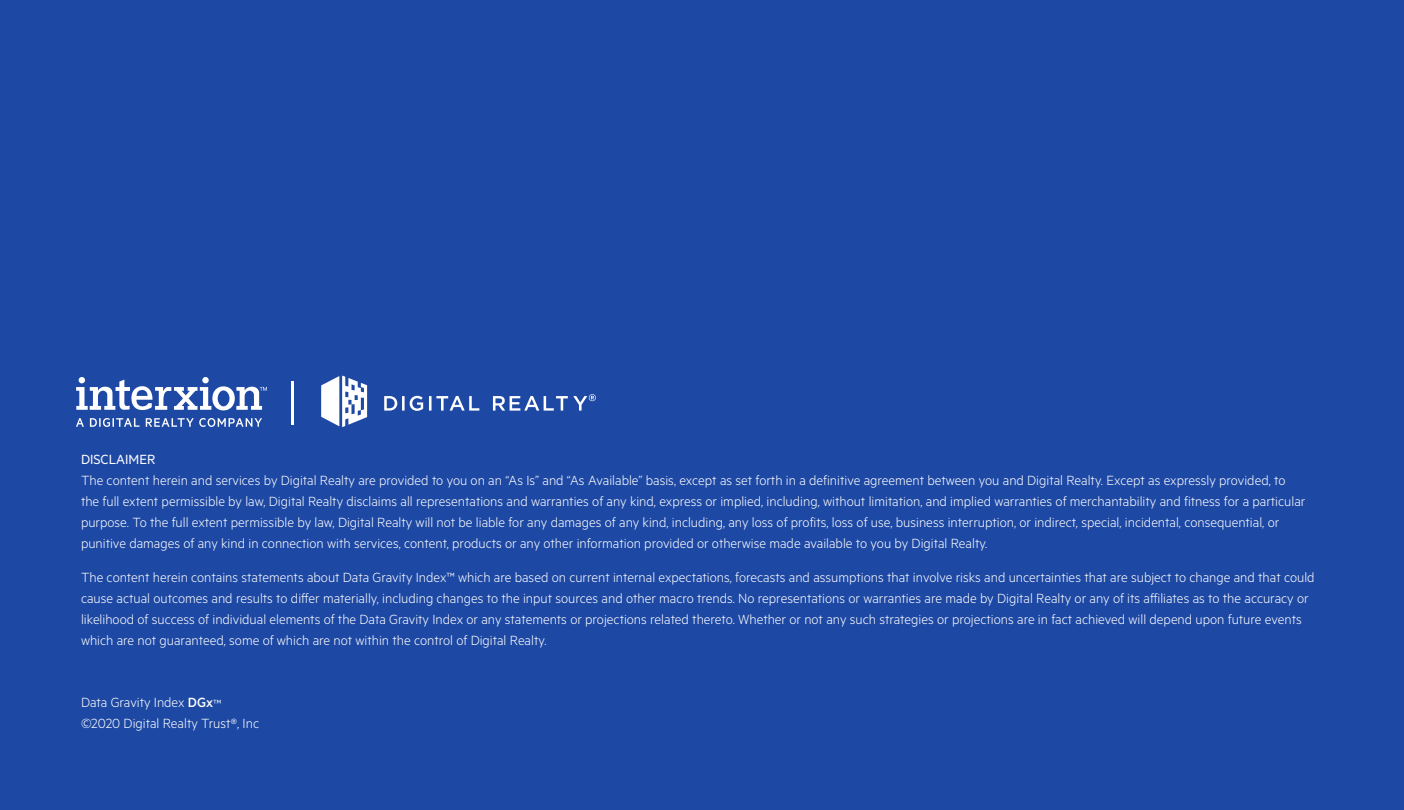
<style>
.page{position:relative;width:1404px;height:810px;background:#1d48a4}
.page>*{position:absolute;margin:0;border:0;box-sizing:border-box;transform-origin:0 0}
.t1{font:300 59.55px "Metric";color:#fff}
.t2{font:300 15px/21px "Metric";color:#fff}
.t3{font:15px "Metric";color:#fff}
.s1{font-weight:500}
</style>
<div class="page">
<svg style="left:321px;top:376px;width:46px;height:51px"></svg>
<svg style="left:384px;top:394px;width:212px;height:17px"></svg>
<img style="left:77px;top:377px;width:189px;height:49px">
<h1 class="t1" style="left:286px;top:366px;width:14px">|</h1>
<p class="t3" style="left:81px;top:450px;width:76px">DISCLAIMER</p>
<p class="t2" style="left:81px;top:469px;width:1226px">The content herein and services by Digital Realty are provided to you on an “As Is” and “As Available” basis, except as set forth in a definitive agreement between you and Digital Realty. Except as expressly provided, to the full extent permissible by law, Digital Realty disclaims all representations and warranties of any kind, express or implied, including, without limitation, and implied warranties of merchantability and fitness for a particular purpose. To the full extent permissible by law, Digital Realty will not be liable for any damages of any kind, including, any loss of profits, loss of use, business interruption, or indirect, special, incidental, consequential, or punitive damages of any kind in connection with services, content, products or any other information provided or otherwise made available to you by Digital Realty.</p>
<p class="t2" style="left:81px;top:566px;width:1235px">The content herein contains statements about Data Gravity Index™ which are based on current internal expectations, forecasts and assumptions that involve risks and uncertainties that are subject to change and that could cause actual outcomes and results to differ materially, including changes to the input sources and other macro trends. No representations or warranties are made by Digital Realty or any of its affiliates as to the accuracy or likelihood of success of individual elements of the Data Gravity Index or any statements or projections related thereto. Whether or not any such strategies or projections are in fact achieved will depend upon future events which are not guaranteed, some of which are not within the control of Digital Realty.</p>
<p class="t2" style="left:81px;top:691px;width:180px">Data Gravity Index <span class="s1">DGx</span>™ ©2020 Digital Realty Trust®, Inc</p>
</div>
